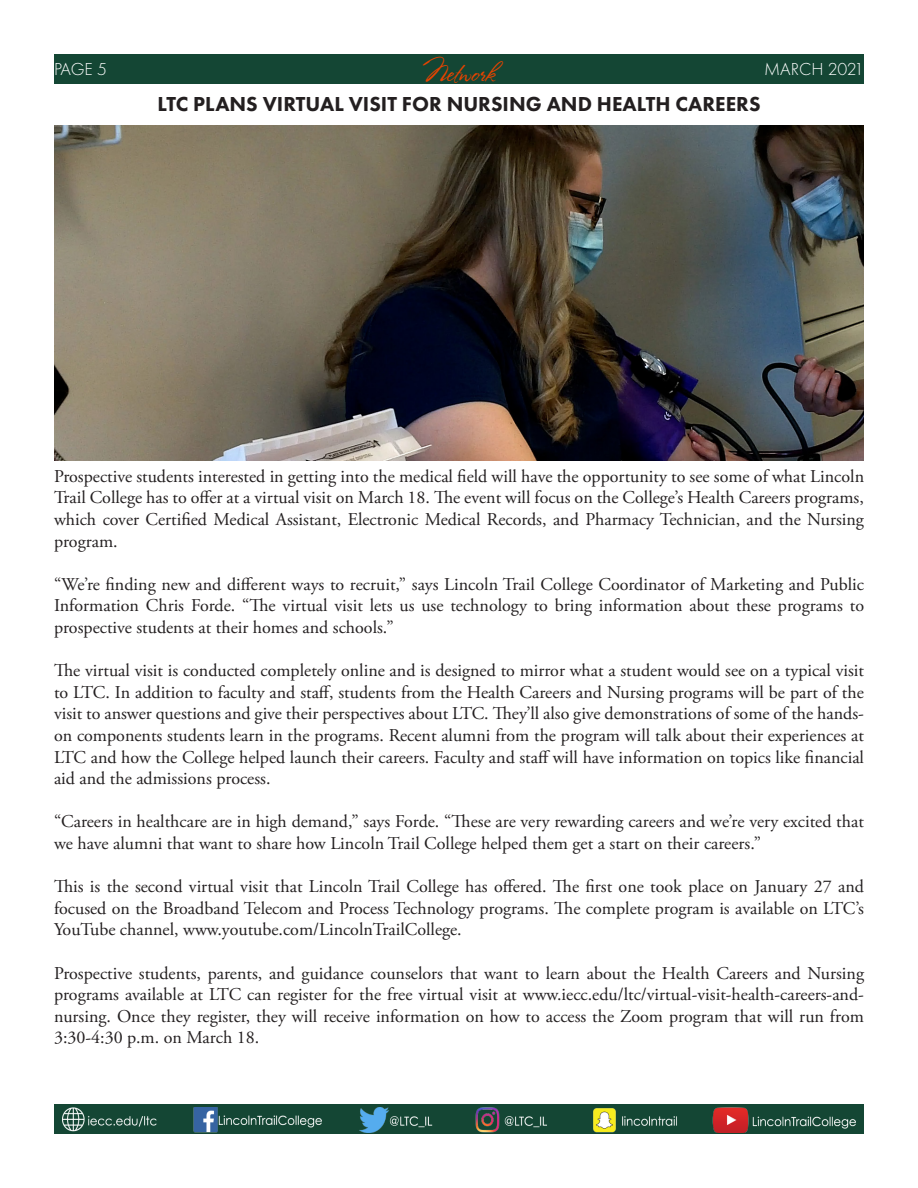
<style>
.page{position:relative;width:918px;height:1188px;background:#fff}
.page>*{position:absolute;margin:0;border:0;box-sizing:border-box;transform-origin:0 0}
.t1{font:25.5px "Stephanie Marie JF";color:#e74300}
.Headline{font:800 21px "Futura PT";color:#231f20}
.t2{font:18px/21.6px "Adobe Garamond Pro";color:#231f20;text-align:justify}
.t3{font:300 18px "Futura PT";letter-spacing:-.005em;color:#fff}
</style>
<div class="page">
<div style="left:54px;top:54px;width:810px;height:29px;background:#144634"></div>
<div style="left:54px;top:1105px;width:810px;height:29px;background:#144634"></div>
<img style="left:62px;top:1108px;width:794px;height:24px">
<img style="left:54px;top:125px;width:810px;height:335px">
<p class="t3" style="left:54px;top:59px;width:55px">PAGE 5</p>
<h1 class="t1" style="left:423px;top:57px;width:74px">Network</h1>
<p class="t3" style="left:764px;top:59px;width:101px">MARCH 2021</p>
<p class="Headline" style="left:157px;top:90px;width:605px">LTC PLANS VIRTUAL VISIT FOR NURSING AND HEALTH CAREERS</p>
<p class="t2" style="left:54px;top:466px;width:812px">Prospective students interested in getting into the medical field will have the opportunity to see some of what Lincoln Trail College has to offer at a virtual visit on March 18. The event will focus on the College’s Health Careers programs, which cover Certified Medical Assistant, Electronic Medical Records, and Pharmacy Technician, and the Nursing program.</p>
<p class="t2" style="left:54px;top:574px;width:812px">“We’re finding new and different ways to recruit,” says Lincoln Trail College Coordinator of Marketing and Public Information Chris Forde. “The virtual visit lets us use technology to bring information about these programs to prospective students at their homes and schools.”</p>
<p class="t2" style="left:54px;top:660px;width:812px">The virtual visit is conducted completely online and is designed to mirror what a student would see on a typical visit to LTC. In addition to faculty and staff, students from the Health Careers and Nursing programs will be part of the visit to answer questions and give their perspectives about LTC. They’ll also give demonstrations of some of the hands&shy;on components students learn in the programs. Recent alumni from the program will talk about their experiences at LTC and how the College helped launch their careers. Faculty and staff will have information on topics like financial aid and the admissions process.</p>
<p class="t2" style="left:54px;top:812px;width:811px">“Careers in healthcare are in high demand,” says Forde. “These are very rewarding careers and we’re very excited that we have alumni that want to share how Lincoln Trail College helped them get a start on their careers.”</p>
<p class="t2" style="left:54px;top:876px;width:812px">This is the second virtual visit that Lincoln Trail College has offered. The first one took place on January 27 and focused on the Broadband Telecom and Process Technology programs. The complete program is available on LTC’s YouTube channel, www.youtube.com/LincolnTrailCollege.</p>
<p class="t2" style="left:54px;top:963px;width:812px">Prospective students, parents, and guidance counselors that want to learn about the Health Careers and Nursing programs available at LTC can register for the free virtual visit at www.iecc.edu/ltc/virtual-visit-health-careers-and&shy;nursing. Once they register, they will receive information on how to access the Zoom program that will run from 3:30-4:30 p.m. on March 18.</p>
</div>
